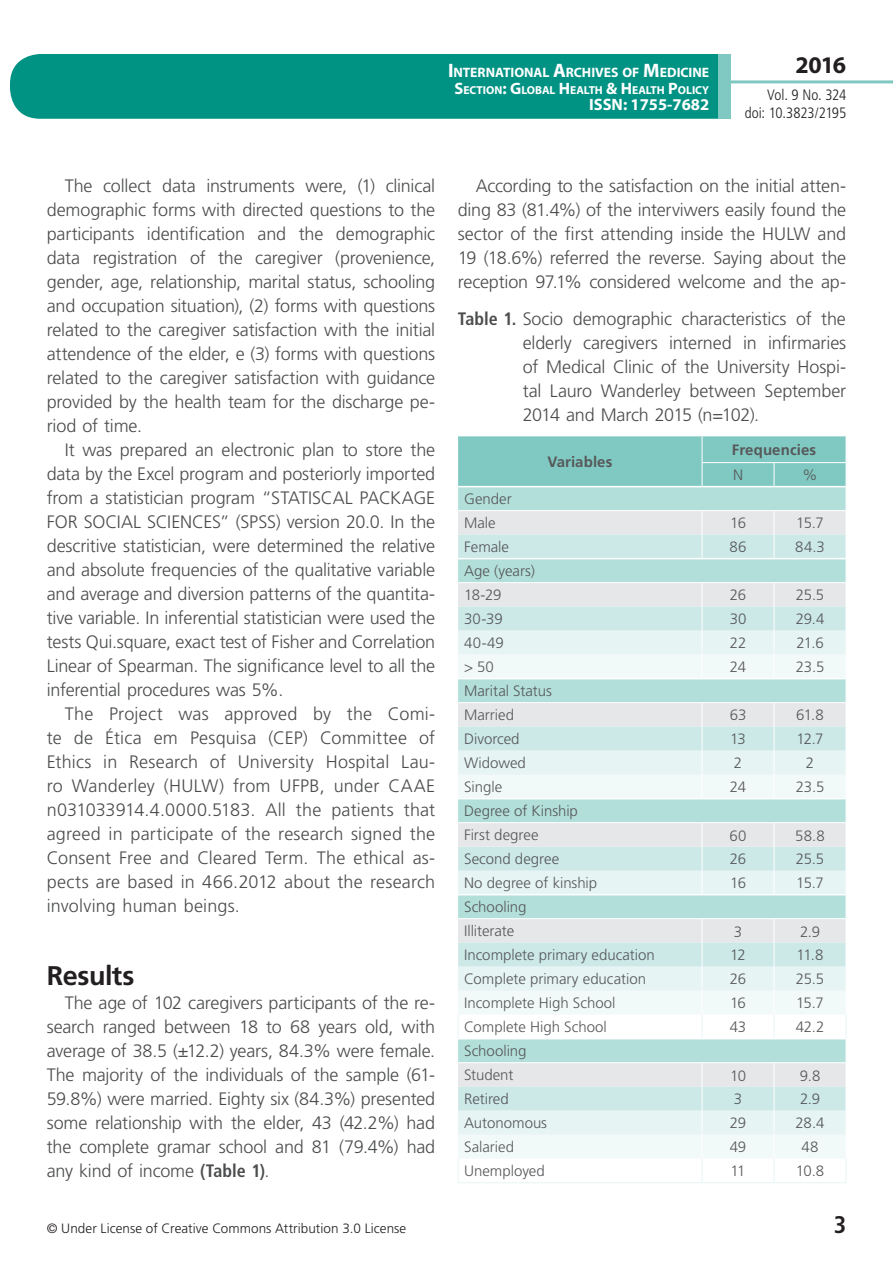
<style>
.page{position:relative;width:893px;height:1263px;background:#fff}
.page>*{position:absolute;margin:0;border:0;box-sizing:border-box;transform-origin:0 0}
.t1{font:700 27px "Frutiger LT Std";letter-spacing:-.02em;color:#231f20}
.t2{font:700 24px "Myriad Pro";color:#231f20}
.t3{font:700 condensed 24px "Frutiger LT Std";color:#231f20}
.t4{font:300 18px/24px "Frutiger LT Std";letter-spacing:-.01em;color:#4b4c4d;text-align:justify}
.t5{font:700 16.5px "Myriad Pro";color:#fff}
.t6{font:300 15px/24px "Frutiger LT Std";color:#57585a}
.t7{font:300 condensed 15px/18px "Frutiger LT Std";letter-spacing:-.01em;color:#231f20;text-align:right}
.t8{font:700 15px "Frutiger LT Std";letter-spacing:.005em;color:#57585a}
.t9{font:700 13.65px "Myriad Pro";letter-spacing:-.005em;color:#fff}
.t10{font:300 13.5px "Frutiger LT Std";letter-spacing:.005em;color:#231f20}
.t11{font:700 11.55px "Myriad Pro";color:#fff}
.s1{font-size:19.5px}
.s2{font-size:16.5px}
.s3{font-weight:700;font-stretch:condensed}
</style>
<div class="page">
<div style="left:10px;top:54px;width:775px;height:65px;background:#009384;border-radius:30px"></div>
<div style="left:732px;top:0;width:161px;height:157px;background:#fff"></div>
<hr style="left:730px;top:80px;width:163px;height:3px;background:#80c9c2">
<div style="left:718px;top:54px;width:13px;height:65px;background:#80c9c2"></div>
<svg style="left:458px;top:436px;width:389px;height:746px"></svg>
<hr style="left:458px;top:1182px;width:244px;height:1px;background:#e6f4f3">
<hr style="left:702px;top:1182px;width:72px;height:1px;background:#e6f4f3">
<hr style="left:774px;top:1182px;width:72px;height:1px;background:#e6f4f3">
<hr style="left:702px;top:462px;width:72px;height:1px;background:#fff">
<hr style="left:774px;top:462px;width:72px;height:1px;background:#fff">
<p class="t9" style="left:448px;top:64px;width:263px"><span class="s1">I</span>NTERNATIONAL <span class="s1">A</span>RCHIVES OF <span class="s1">M</span>EDICINE</p>
<p class="t11" style="left:454px;top:82px;width:256px"><span class="s2">S</span>ECTION<span class="s2">: G</span>LOBAL <span class="s2">H</span> EALTH <span class="s2">&amp; H</span> EALTH <span class="s2">P</span>OLICY</p>
<p class="t5" style="left:589px;top:94px;width:122px">ISSN: 1755-7682</p>
<h2 class="t2" style="left:795px;top:49px;width:52px">2016</h2>
<p class="t7" style="left:745px;top:86px;width:103px">Vol. 9 No. 324 doi: 10.3823/2195</p>
<p class="t4" style="left:47px;top:175px;width:390px;text-indent:18px">The collect data instruments were, (1) clinical demographic forms with directed questions to the participants identification and the demographic data registration of the caregiver (provenience, gender, age, relationship, marital status, schooling and occupation situation), (2) forms with questions related to the caregiver satisfaction with the initial attendence of the elder, e (3) forms with questions related to the caregiver satisfaction with guidance provided by the health team for the discharge pe&shy;riod of time.</p>
<p class="t4" style="left:47px;top:438px;width:390px;text-indent:18px">It was prepared an electronic plan to store the data by the Excel program and posteriorly imported from a statistician program “STATISCAL PACKAGE FOR SOCIAL SCIENCES” (SPSS) version 20.0. In the descritive statistician, were determined the relative and absolute frequencies of the qualitative variable and average and diversion patterns of the quantita&shy;tive variable. In inferential statistician were used the tests Qui.square, exact test of Fisher and Correlation Linear of Spearman. The significance level to all the inferential procedures was 5%.</p>
<p class="t4" style="left:47px;top:702px;width:390px;text-indent:18px">The Project was approved by the Comi&shy;te de Ética em Pesquisa (CEP) Committee of Ethics in Research of University Hospital Lau&shy;ro Wanderley (HULW) from UFPB, under CAAE n031033914.4.0000.5183. All the patients that agreed in participate of the research signed the Consent Free and Cleared Term. The ethical as&shy;pects are based in 466.2012 about the research involving human beings.</p>
<h1 class="t1" style="left:47px;top:959px;width:89px">Results</h1>
<p class="t4" style="left:47px;top:991px;width:390px;text-indent:18px">The age of 102 caregivers participants of the re&shy;search ranged between 18 to 68 years old, with average of 38.5 (±12.2) years, 84.3% were female.<br>The majority of the individuals of the sample (61- 59.8%) were married. Eighty six (84.3%) presented some relationship with the elder, 43 (42.2%) had the complete gramar school and 81 (79.4%) had any kind of income <span class="s3">(Table 1)</span>.</p>
<p class="t4" style="left:458px;top:174px;width:390px;text-indent:18px">According to the satisfaction on the initial atten&shy;ding 83 (81.4%) of the interviwers easily found the sector of the first attending inside the HULW and 19 (18.6%) referred the reverse. Saying about the reception 97.1% considered welcome and the ap-</p>
<p class="t4" style="left:523px;top:307px;width:325px;text-indent:-65px"><span class="s3">Table 1.</span> Socio demographic characteristics of the elderly caregivers interned in infirmaries of Medical Clinic of the University Hospi&shy;tal Lauro Wanderley between September 2014 and March 2015 (n=102).</p>
<p class="t8" style="left:547px;top:453px;width:67px">Variables</p>
<p class="t8" style="left:732px;top:441px;width:86px">Frequencies</p>
<p class="t6" style="left:733px;top:463px;width:12px">N</p>
<p class="t6" style="left:802px;top:463px;width:16px">%</p>
<p class="t6" style="left:464px;top:487px;width:49px">Gender<br>Male</p>
<p class="t6" style="left:730px;top:511px;width:17px">16</p>
<p class="t6" style="left:796px;top:511px;width:29px">15.7</p>
<p class="t6" style="left:464px;top:535px;width:46px">Female</p>
<p class="t6" style="left:730px;top:535px;width:18px">86</p>
<p class="t6" style="left:795px;top:535px;width:31px">84.3</p>
<p class="t6" style="left:464px;top:559px;width:72px">Age (years)<br>18-29</p>
<p class="t6" style="left:730px;top:583px;width:18px">26</p>
<p class="t6" style="left:796px;top:583px;width:30px">25.5</p>
<p class="t6" style="left:464px;top:607px;width:40px">30-39</p>
<p class="t6" style="left:730px;top:607px;width:18px">30</p>
<p class="t6" style="left:796px;top:607px;width:30px">29.4</p>
<p class="t6" style="left:464px;top:631px;width:41px">40-49</p>
<p class="t6" style="left:730px;top:631px;width:18px">22</p>
<p class="t6" style="left:796px;top:631px;width:29px">21.6</p>
<p class="t6" style="left:464px;top:655px;width:31px">&gt; 50</p>
<p class="t6" style="left:730px;top:655px;width:18px">24</p>
<p class="t6" style="left:796px;top:655px;width:30px">23.5</p>
<p class="t6" style="left:464px;top:679px;width:89px">Marital Status<br>Married</p>
<p class="t6" style="left:730px;top:703px;width:18px">63</p>
<p class="t6" style="left:796px;top:703px;width:29px">61.8</p>
<p class="t6" style="left:464px;top:727px;width:57px">Divorced</p>
<p class="t6" style="left:730px;top:727px;width:17px">13</p>
<p class="t6" style="left:796px;top:727px;width:29px">12.7</p>
<p class="t6" style="left:464px;top:751px;width:63px">Widowed</p>
<p class="t6" style="left:734px;top:751px;width:10px">2</p>
<p class="t6" style="left:806px;top:751px;width:10px">2</p>
<p class="t6" style="left:464px;top:775px;width:40px">Single</p>
<p class="t6" style="left:730px;top:775px;width:18px">24</p>
<p class="t6" style="left:796px;top:775px;width:30px">23.5</p>
<p class="t6" style="left:464px;top:799px;width:115px">Degree of Kinship<br>First degree</p>
<p class="t6" style="left:730px;top:823px;width:18px">60</p>
<p class="t6" style="left:795px;top:823px;width:31px">58.8</p>
<p class="t6" style="left:464px;top:847px;width:97px">Second degree</p>
<p class="t6" style="left:730px;top:847px;width:18px">26</p>
<p class="t6" style="left:796px;top:847px;width:30px">25.5</p>
<p class="t6" style="left:464px;top:871px;width:135px">No degree of kinship</p>
<p class="t6" style="left:730px;top:871px;width:17px">16</p>
<p class="t6" style="left:796px;top:871px;width:29px">15.7</p>
<p class="t6" style="left:464px;top:895px;width:64px">Schooling<br>Illiterate</p>
<p class="t6" style="left:734px;top:919px;width:10px">3</p>
<p class="t6" style="left:800px;top:919px;width:22px">2.9</p>
<p class="t6" style="left:464px;top:943px;width:192px">Incomplete primary education</p>
<p class="t6" style="left:730px;top:943px;width:17px">12</p>
<p class="t6" style="left:797px;top:943px;width:28px">11.8</p>
<p class="t6" style="left:464px;top:967px;width:184px">Complete primary education</p>
<p class="t6" style="left:730px;top:967px;width:18px">26</p>
<p class="t6" style="left:796px;top:967px;width:30px">25.5</p>
<p class="t6" style="left:464px;top:991px;width:153px">Incomplete High School</p>
<p class="t6" style="left:730px;top:991px;width:17px">16</p>
<p class="t6" style="left:796px;top:991px;width:29px">15.7</p>
<p class="t6" style="left:464px;top:1015px;width:144px">Complete High School</p>
<p class="t6" style="left:730px;top:1015px;width:18px">43</p>
<p class="t6" style="left:796px;top:1015px;width:30px">42.2</p>
<p class="t6" style="left:464px;top:1039px;width:64px">Schooling<br>Student</p>
<p class="t6" style="left:730px;top:1063px;width:18px">10</p>
<p class="t6" style="left:800px;top:1063px;width:22px">9.8</p>
<p class="t6" style="left:464px;top:1087px;width:46px">Retired</p>
<p class="t6" style="left:734px;top:1087px;width:10px">3</p>
<p class="t6" style="left:800px;top:1087px;width:22px">2.9</p>
<p class="t6" style="left:464px;top:1111px;width:85px">Autonomous</p>
<p class="t6" style="left:730px;top:1111px;width:18px">29</p>
<p class="t6" style="left:795px;top:1111px;width:31px">28.4</p>
<p class="t6" style="left:464px;top:1135px;width:51px">Salaried</p>
<p class="t6" style="left:730px;top:1135px;width:18px">49</p>
<p class="t6" style="left:801px;top:1135px;width:19px">48</p>
<p class="t6" style="left:464px;top:1159px;width:82px">Unemployed</p>
<p class="t6" style="left:730px;top:1159px;width:17px">11</p>
<p class="t6" style="left:796px;top:1159px;width:30px">10.8</p>
<p class="t10" style="left:47px;top:1220px;width:361px">© Under License of Creative Commons Attribution 3.0 License</p>
<h2 class="t3" style="left:834px;top:1210px;width:14px">3</h2>
</div>
